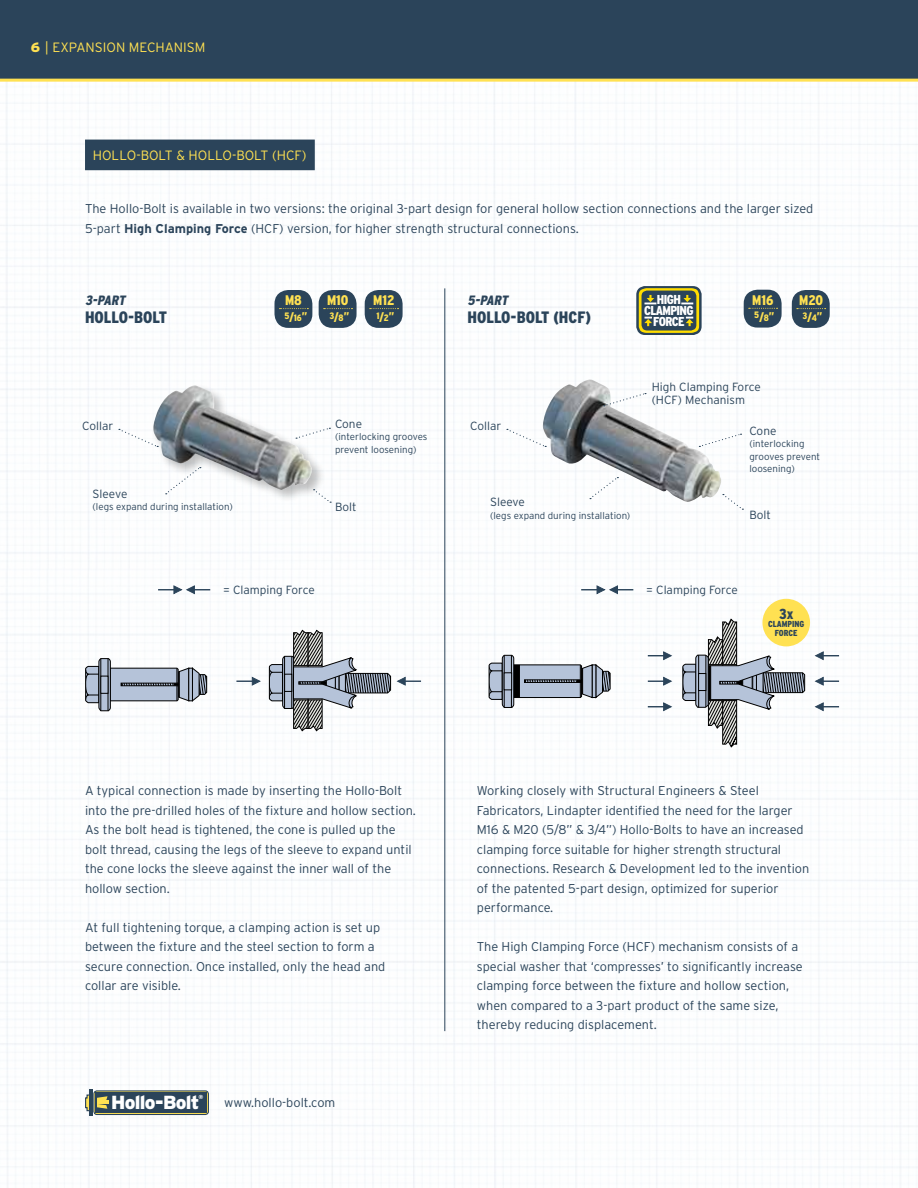
<style>
.page{position:relative;width:918px;height:1188px;background:#fff}
.page>*{position:absolute;margin:0;border:0;box-sizing:border-box;transform-origin:0 0}
.t1{font:900 18.9px "Interstate";letter-spacing:-.04em;color:#fff}
.t2{font:900 condensed 16.5px "Interstate";color:#2b445a}
.t3{font:900 condensed 14.55px "Interstate";color:#2b445a}
.t4{font:900 condensed 13.95px "Interstate";color:#ffe152}
.t5{font:300 13.5px "Interstate";color:#ffe152}
.t6{font:italic 900 condensed 13.5px "Interstate";color:#2b445a}
.t7{font:900 condensed 12.9px/10.8px "Interstate";letter-spacing:-.05em;color:#fff;text-align:center}
.t8{font:300 12.75px/19.5px "Interstate";color:#2b445a}
.t9{font:300 11.85px/12.6px "Interstate";color:#2b445a}
.t10{font:900 condensed 11.1px "Interstate";color:#ffe152}
.t11{font:300 9.75px/12.6px "Interstate";color:#2b445a}
.t12{font:900 condensed 9.3px "Interstate";color:#ffe152}
.t13{font:900 condensed 8.7px/8.7px "Interstate";color:#2b445a;text-align:center}
.t14{font:900 5.85px "Interstate";color:#fff}
.s1{font-weight:900}
.s2{font-weight:700}
.s3{font-size:11.1px}
.s4{font-size:9.3px}
</style>
<div class="page">
<img style="left:0;top:82px;width:918px;height:1106px">
<div style="left:85px;top:140px;width:230px;height:30px;background:#2b445a"></div>
<hr style="left:444px;top:288px;width:1px;height:743px;background:#2b445a">
<div style="left:151px;top:384px;width:175px;height:120px;background:#000;opacity:.25"></div>
<img style="left:153px;top:385px;width:159px;height:105px">
<svg style="left:721px;top:433px;width:21px;height:14px"></svg>
<svg style="left:723px;top:494px;width:20px;height:16px"></svg>
<svg style="left:507px;top:429px;width:35px;height:18px"></svg>
<svg style="left:296px;top:427px;width:34px;height:12px"></svg>
<svg style="left:314px;top:489px;width:17px;height:14px"></svg>
<div style="left:274px;top:290px;width:38px;height:38px;background:#2b445a;border-radius:14px"></div>
<svg style="left:280px;top:308px;width:28px;height:1px"></svg>
<div style="left:319px;top:290px;width:38px;height:38px;background:#2b445a;border-radius:14px"></div>
<svg style="left:324px;top:308px;width:29px;height:1px"></svg>
<div style="left:365px;top:290px;width:38px;height:38px;background:#2b445a;border-radius:14px"></div>
<svg style="left:370px;top:308px;width:29px;height:1px"></svg>
<div style="left:636px;top:286px;width:66px;height:49px;border:2px solid #2b445a;border-radius:7px"></div>
<div style="left:640px;top:289px;width:58px;height:43px;background:#2b445a;border-radius:7px"></div>
<div style="left:639px;top:288px;width:60px;height:45px;border:2px solid #fd0;border-radius:7px"></div>
<svg style="left:645px;top:295px;width:11px;height:9px"></svg>
<svg style="left:644px;top:317px;width:8px;height:9px"></svg>
<svg style="left:682px;top:295px;width:11px;height:9px"></svg>
<svg style="left:686px;top:317px;width:7px;height:9px"></svg>
<div style="left:744px;top:290px;width:38px;height:38px;background:#2b445a;border-radius:14px"></div>
<svg style="left:749px;top:308px;width:29px;height:1px"></svg>
<div style="left:792px;top:290px;width:38px;height:38px;background:#2b445a;border-radius:14px"></div>
<svg style="left:797px;top:308px;width:29px;height:1px"></svg>
<svg style="left:85px;top:659px;width:122px;height:52px"></svg>
<div style="left:101px;top:676px;width:7px;height:18px;background:#b5c3d9"></div>
<svg style="left:236px;top:677px;width:24px;height:8px"></svg>
<svg style="left:269px;top:630px;width:152px;height:101px"></svg>
<svg style="left:816px;top:703px;width:23px;height:8px"></svg>
<svg style="left:816px;top:677px;width:23px;height:8px"></svg>
<svg style="left:816px;top:652px;width:23px;height:8px"></svg>
<div style="left:762px;top:599px;width:48px;height:47px;background:#ffe152;border-radius:50%"></div>
<svg style="left:648px;top:619px;width:157px;height:128px"></svg>
<div style="left:698px;top:673px;width:8px;height:18px;background:#b5c3d9;border:1px solid #000"></div>
<svg style="left:489px;top:655px;width:121px;height:53px"></svg>
<div style="left:504px;top:673px;width:8px;height:17px;background:#b5c3d9;border:1px solid #000"></div>
<div style="left:0;top:0;width:918px;height:82px;background:#2b445a"></div>
<svg style="left:158px;top:586px;width:52px;height:8px"></svg>
<svg style="left:581px;top:586px;width:52px;height:8px"></svg>
<img style="left:542px;top:380px;width:179px;height:123px">
<div style="left:94px;top:1091px;width:114px;height:24px;background:#2b445a;border-radius:3px"></div>
<div style="left:93px;top:1090px;width:116px;height:25px;border:1px solid #2b445a;border-radius:3px"></div>
<hr style="left:89px;top:1089px;width:4px;height:27px;background:#2b445a">
<svg style="left:84px;top:1094px;width:24px;height:18px"></svg>
<svg style="left:604px;top:393px;width:42px;height:13px"></svg>
<svg style="left:119px;top:429px;width:39px;height:18px"></svg>
<svg style="left:166px;top:467px;width:35px;height:27px"></svg>
<p class="t5" style="left:31px;top:39px;width:176px"><span class="s1">6</span> | EXPANSION MECHANISM</p>
<p class="t5" style="left:93px;top:147px;width:215px">HOLLO-BOLT &amp; HOLLO-BOLT (HCF)</p>
<p class="t8" style="left:85px;top:199px;width:730px">The Hollo-Bolt is available in two versions: the original 3-part design for general hollow section connections and the larger sized<br>5-part <span class="s2">High Clamping Force</span> (HCF) version, for higher strength structural connections.</p>
<p class="t6" style="left:85px;top:293px;width:44px">3-PART</p>
<p class="t7" style="left:644px;top:294px;width:51px">HIGH<br>CLAMPING<br>FORCE</p>
<p class="t4" style="left:752px;top:293px;width:23px">M16</p>
<p class="t4" style="left:285px;top:293px;width:18px">M8</p>
<p class="t12" style="left:284px;top:313px;width:25px">5<span class="s3">/</span>16<span class="s3">”</span></p>
<p class="t4" style="left:327px;top:293px;width:23px">M10</p>
<p class="t12" style="left:329px;top:311px;width:21px">3<span class="s3">/</span>8<span class="s3">”</span></p>
<p class="t4" style="left:373px;top:293px;width:23px">M12</p>
<p class="t12" style="left:376px;top:310px;width:5px">1</p>
<p class="t4" style="left:799px;top:293px;width:25px">M20</p>
<p class="t12" style="left:803px;top:310px;width:6px">3</p>
<p class="t6" style="left:468px;top:293px;width:44px">5-PART</p>
<p class="t2" style="left:85px;top:308px;width:83px">HOLLO-BOLT</p>
<p class="t10" style="left:379px;top:311px;width:16px">/<span class="s4">2</span>”</p>
<p class="t2" style="left:468px;top:308px;width:125px">HOLLO-BOLT (HCF)</p>
<p class="t10" style="left:807px;top:311px;width:17px">/<span class="s4">4</span>”</p>
<p class="t12" style="left:754px;top:311px;width:22px">5<span class="s3">/</span>8<span class="s3">”</span></p>
<p class="t9" style="left:82px;top:420px;width:33px">Collar</p>
<p class="t9" style="left:93px;top:487px;width:36px">Sleeve</p>
<p class="t11" style="left:93px;top:500px;width:142px">(legs expand during installation)</p>
<p class="t9" style="left:335px;top:417px;width:29px">Cone</p>
<p class="t11" style="left:335px;top:430px;width:94px">(interlocking grooves prevent loosening)</p>
<p class="t9" style="left:335px;top:501px;width:23px">Bolt</p>
<p class="t9" style="left:470px;top:420px;width:33px">Collar</p>
<p class="t9" style="left:490px;top:496px;width:36px">Sleeve</p>
<p class="t11" style="left:490px;top:509px;width:142px">(legs expand during installation)</p>
<p class="t9" style="left:652px;top:381px;width:111px">High Clamping Force (HCF) Mechanism</p>
<p class="t9" style="left:749px;top:424px;width:29px">Cone</p>
<p class="t11" style="left:749px;top:437px;width:72px">(interlocking grooves prevent loosening)</p>
<p class="t9" style="left:749px;top:508px;width:23px">Bolt</p>
<p class="t9" style="left:223px;top:583px;width:93px">= Clamping Force</p>
<p class="t9" style="left:646px;top:583px;width:93px">= Clamping Force</p>
<p class="t3" style="left:779px;top:605px;width:16px">3x</p>
<p class="t13" style="left:768px;top:620px;width:38px">CLAMPING<br>FORCE</p>
<p class="t8" style="left:85px;top:781px;width:333px">A typical connection is made by inserting the Hollo-Bolt into the pre-drilled holes of the fixture and hollow section.<br>As the bolt head is tightened, the cone is pulled up the bolt thread, causing the legs of the sleeve to expand until the cone locks the sleeve against the inner wall of the hollow section.</p>
<p class="t8" style="left:85px;top:917px;width:302px">At full tightening torque, a clamping action is set up between the fixture and the steel section to form a secure connection. Once installed, only the head and collar are visible.</p>
<p class="t14" style="left:199px;top:1093px;width:6px">®</p>
<h1 class="t1" style="left:111px;top:1092px;width:89px">Hollo-Bolt</h1>
<p class="t8" style="left:224px;top:1093px;width:113px">www.hollo-bolt.com</p>
<p class="t8" style="left:477px;top:781px;width:334px">Working closely with Structural Engineers &amp; Steel Fabricators, Lindapter identified the need for the larger M16 &amp; M20 (5/8” &amp; 3/4”) Hollo-Bolts to have an increased clamping force suitable for higher strength structural connections. Research &amp; Development led to the invention of the patented 5-part design, optimized for superior performance.</p>
<p class="t8" style="left:477px;top:937px;width:327px">The High Clamping Force (HCF) mechanism consists of a special washer that ‘compresses’ to significantly increase clamping force between the fixture and hollow section, when compared to a 3-part product of the same size, thereby reducing displacement.</p>
</div>
